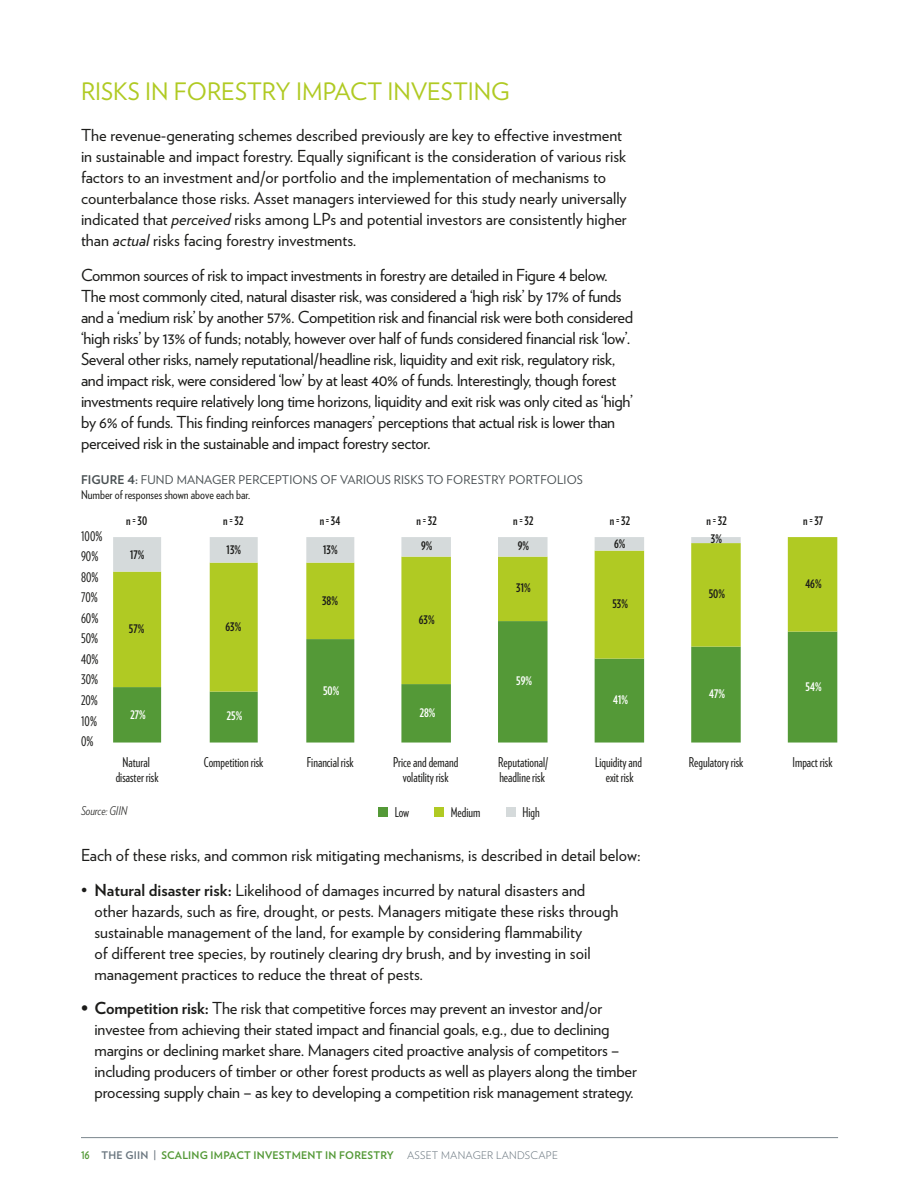
<style>
.page{position:relative;width:918px;height:1188px;background:#fff}
.page>*{position:absolute;margin:0;border:0;box-sizing:border-box;transform-origin:0 0}
._00_Section_Subhead{font:24px "Verlag";color:#b0ca23}
.Body_Left-FF{font:16.5px/21px "Verlag";letter-spacing:-.02em;color:#1c1c1a}
.Body_Bullets_-_FF{font:16.5px/21px "Verlag";letter-spacing:-.01em;color:#1c1c1a}
.Body_Left-FF-2{font:16.5px/21px "Verlag";color:#1c1c1a}
.t1{font:13.5px/15px "Verlag Compressed";color:#1c1c1a;text-align:center}
.t2{font:700 12px "Verlag Compressed";color:#1c1c1a}
._00_Table_Title{font:12px "Verlag";letter-spacing:.01em;color:#495053}
.Table_Note_style{font:12px "Verlag Condensed";color:#1c1c1a}
.t3{font:700 12px "Verlag Compressed";color:#fff}
.Table_Note_style-2{font:italic 300 12px "Verlag Condensed";color:#1c1c1a}
.t4{font:700 10.5px "Verlag";letter-spacing:.02em;color:#549937;scale:.8 1}
.t5{font:300 10.5px "Verlag";color:#6b7780}
.s1{font-style:italic}
.s2{font-weight:700}
.s3{color:#6b7780}
.s4{font-weight:300;color:#6b7780}
</style>
<div class="page">
<hr style="left:81px;top:1137px;width:757px;height:1px;background:#7b868d">
<svg style="left:113px;top:692px;width:724px;height:51px;fill:#549937"></svg>
<svg style="left:113px;top:537px;width:724px;height:155px"></svg>
<svg style="left:113px;top:537px;width:628px;height:35px"></svg>
<div style="left:378px;top:807px;width:10px;height:10px;background:#549937"></div>
<div style="left:434px;top:807px;width:10px;height:10px;background:#b0ca23"></div>
<div style="left:506px;top:807px;width:10px;height:10px;background:#d5dadb"></div>
<p class="_00_Section_Subhead" style="left:81px;top:74px;width:430px">RISKS IN FORESTRY IMPACT INVESTING</p>
<p class="Body_Left-FF-2" style="left:81px;top:124px;width:547px">The revenue-generating schemes described previously are key to effective investment in sustainable and impact forestry. Equally significant is the consideration of various risk factors to an investment and/or portfolio and the implementation of mechanisms to counterbalance those risks. Asset managers interviewed for this study nearly universally indicated that <span class="s1">perceived</span> risks among LPs and potential investors are consistently higher than <span class="s1">actual</span> risks facing forestry investments.</p>
<p class="Body_Left-FF" style="left:81px;top:264px;width:554px">Common sources of risk to impact investments in forestry are detailed in Figure 4 below.<br>The most commonly cited, natural disaster risk, was considered a ‘high risk’ by 17% of funds and a ‘medium risk’ by another 57%. Competition risk and financial risk were both considered ‘high risks’ by 13% of funds; notably, however over half of funds considered financial risk ‘low’.<br>Several other risks, namely reputational/headline risk, liquidity and exit risk, regulatory risk, and impact risk, were considered ‘low’ by at least 40% of funds. Interestingly, though forest investments require relatively long time horizons, liquidity and exit risk was only cited as ‘high’ by 6% of funds. This finding reinforces managers’ perceptions that actual risk is lower than perceived risk in the sustainable and impact forestry sector.</p>
<p class="_00_Table_Title" style="left:81px;top:471px;width:503px"><span class="s2">FIGURE 4:</span> FUND MANAGER PERCEPTIONS OF VARIOUS RISKS TO FORESTRY PORTFOLIOS</p>
<p class="Table_Note_style" style="left:81px;top:486px;width:171px">Number of responses shown above each bar.</p>
<p class="t1" style="left:81px;top:528px;width:23px">100%</p>
<p class="t1" style="left:81px;top:548px;width:19px">90%</p>
<p class="t1" style="left:81px;top:569px;width:19px">80%</p>
<p class="t1" style="left:81px;top:590px;width:18px">70%</p>
<p class="t1" style="left:81px;top:610px;width:19px">60%</p>
<p class="t1" style="left:81px;top:631px;width:19px">50%</p>
<p class="t1" style="left:81px;top:651px;width:19px">40%</p>
<p class="t1" style="left:81px;top:672px;width:19px">30%</p>
<p class="t1" style="left:81px;top:692px;width:18px">20%</p>
<p class="t1" style="left:81px;top:713px;width:17px">10%</p>
<p class="t1" style="left:81px;top:733px;width:14px">0%</p>
<p class="t2" style="left:126px;top:512px;width:22px">n = 30</p>
<p class="t2" style="left:223px;top:512px;width:22px">n = 32</p>
<p class="t2" style="left:320px;top:512px;width:22px">n = 34</p>
<p class="t2" style="left:417px;top:512px;width:22px">n = 32</p>
<p class="t2" style="left:513px;top:512px;width:22px">n = 32</p>
<p class="t2" style="left:610px;top:512px;width:22px">n = 32</p>
<p class="t2" style="left:707px;top:512px;width:22px">n = 32</p>
<p class="t2" style="left:803px;top:512px;width:22px">n = 37</p>
<p class="t2" style="left:130px;top:546px;width:16px">17%</p>
<p class="t2" style="left:711px;top:530px;width:13px">3%</p>
<p class="t2" style="left:226px;top:541px;width:16px">13%</p>
<p class="t2" style="left:323px;top:541px;width:16px">13%</p>
<p class="t2" style="left:421px;top:537px;width:13px">9%</p>
<p class="t2" style="left:518px;top:537px;width:13px">9%</p>
<p class="t2" style="left:614px;top:536px;width:13px">6%</p>
<p class="t2" style="left:129px;top:620px;width:17px">57%</p>
<p class="t2" style="left:225px;top:618px;width:17px">63%</p>
<p class="t3" style="left:130px;top:706px;width:17px">27%</p>
<p class="t3" style="left:227px;top:708px;width:17px">25%</p>
<p class="t2" style="left:322px;top:592px;width:17px">38%</p>
<p class="t3" style="left:323px;top:682px;width:18px">50%</p>
<p class="t2" style="left:419px;top:611px;width:17px">63%</p>
<p class="t3" style="left:420px;top:704px;width:17px">28%</p>
<p class="t2" style="left:516px;top:579px;width:16px">31%</p>
<p class="t3" style="left:516px;top:672px;width:17px">59%</p>
<p class="t2" style="left:612px;top:595px;width:17px">53%</p>
<p class="t3" style="left:613px;top:692px;width:16px">41%</p>
<p class="t2" style="left:709px;top:586px;width:18px">50%</p>
<p class="t3" style="left:709px;top:685px;width:17px">47%</p>
<p class="t2" style="left:805px;top:575px;width:18px">46%</p>
<p class="t3" style="left:806px;top:678px;width:17px">54%</p>
<p class="t1" style="left:116px;top:755px;width:44px">Natural disaster risk</p>
<p class="t1" style="left:204px;top:754px;width:61px">Competition risk</p>
<p class="t1" style="left:307px;top:754px;width:48px">Financial risk</p>
<p class="t1" style="left:393px;top:754px;width:67px">Price and demand volatility risk</p>
<p class="t1" style="left:498px;top:754px;width:51px;text-align:left">Reputational/ headline risk</p>
<p class="t1" style="left:595px;top:754px;width:48px">Liquidity and exit risk</p>
<p class="t1" style="left:689px;top:754px;width:56px">Regulatory risk</p>
<p class="t1" style="left:793px;top:754px;width:41px">Impact risk</p>
<p class="t1" style="left:395px;top:804px;width:16px">Low</p>
<p class="t1" style="left:451px;top:804px;width:31px">Medium</p>
<p class="t1" style="left:523px;top:804px;width:19px">High</p>
<p class="Table_Note_style-2" style="left:81px;top:802px;width:48px">Source: GIIN</p>
<p class="Body_Left-FF-2" style="left:81px;top:844px;width:561px">Each of these risks, and common risk mitigating mechanisms, is described in detail below:</p>
<p class="Body_Bullets_-_FF" style="left:94px;top:879px;width:526px;text-indent:-14px">• <span class="s2">Natural disaster risk:</span> Likelihood of damages incurred by natural disasters and other hazards, such as fire, drought, or pests. Managers mitigate these risks through sustainable management of the land, for example by considering flammability<br>of different tree species, by routinely clearing dry brush, and by investing in soil management practices to reduce the threat of pests.</p>
<p class="Body_Bullets_-_FF" style="left:94px;top:997px;width:544px;text-indent:-14px"><span class="s2">• Competition risk:</span> The risk that competitive forces may prevent an investor and/or investee from achieving their stated impact and financial goals, e.g., due to declining margins or declining market share. Managers cited proactive analysis of competitors – including producers of timber or other forest products as well as players along the timber processing supply chain – as key to developing a competition risk management strategy.</p>
<p class="t4" style="left:81px;top:1147px;width:472px">16 <span class="s3">THE GIIN |</span> SCALING IMPACT INVESTMENT IN FORESTRY <span class="s4">ASSET MANAGER</span></p>
<p class="t5" style="left:496px;top:1147px;width:8px">LANDSCAPE</p>
</div>
